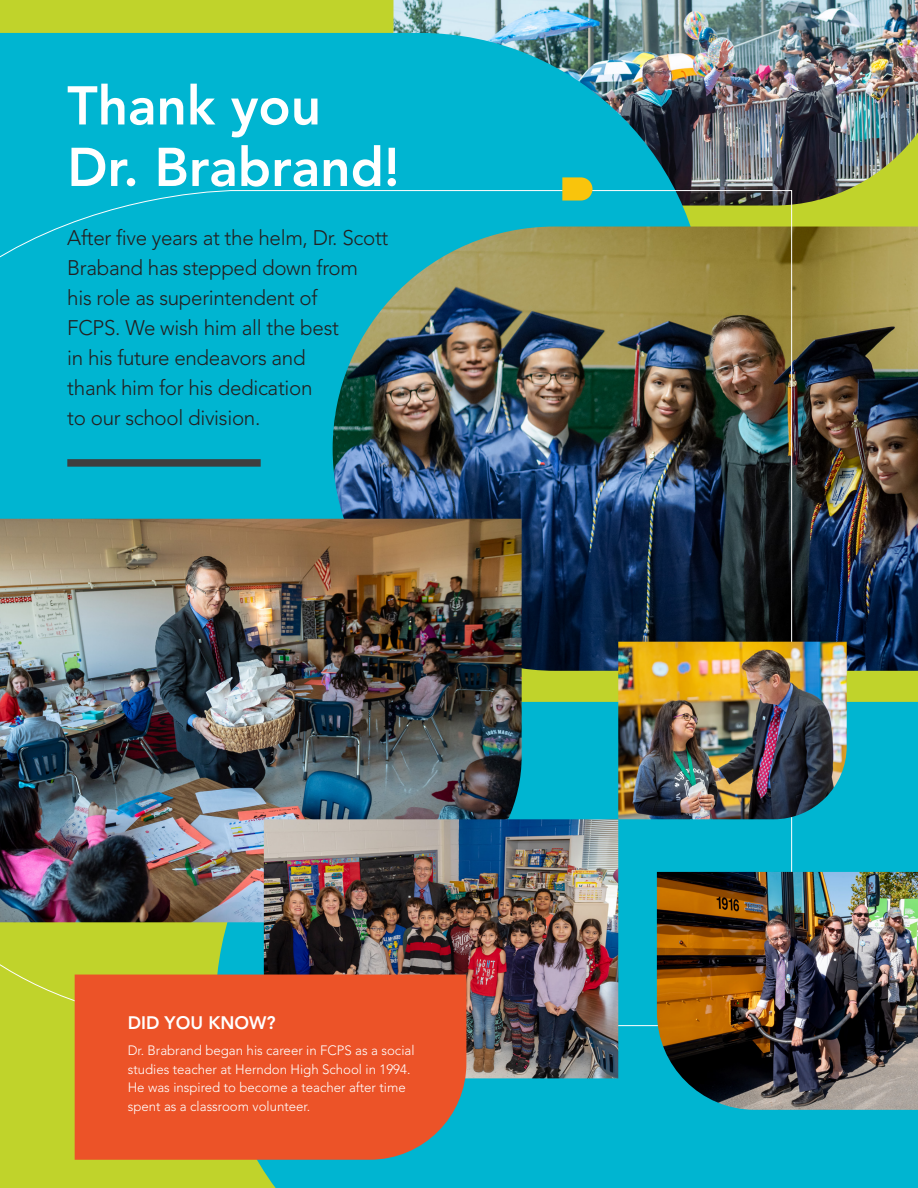
<style>
.page{position:relative;width:918px;height:1188px;background:#c0d32b}
.page>*{position:absolute;margin:0;border:0;box-sizing:border-box;transform-origin:0 0}
.t1{font:800 54px/61.5px "Avenir LT Pro";color:#fff}
.t2{font:300 21px/30px "Avenir LT Pro";letter-spacing:-.015em;color:#231f20}
.t3{font:800 18px "Avenir LT Pro";color:#fff}
.t4{font:300 13.5px/18.8px "Avenir LT Pro";color:#fff}
</style>
<div class="page">
<div style="left:257px;top:702px;width:661px;height:486px;background:#00b5d1"></div>
<img style="left:393px;top:0;width:525px;height:206px">
<svg style="left:0;top:33px;width:706px;height:157px;background:#0eaac3"></svg>
<img style="left:792px;top:227px;width:126px;height:444px">
<img style="left:0;top:190px;width:792px;height:836px">
<img style="left:618px;top:642px;width:229px;height:177px">
<img style="left:264px;top:819px;width:354px;height:259px">
<img style="left:657px;top:872px;width:261px;height:238px">
<div style="left:67px;top:459px;width:194px;height:8px;background:#3e3e3f"></div>
<svg style="left:562px;top:177px;width:30px;height:24px"></svg>
<div style="left:75px;top:975px;width:391px;height:185px;background:#ec5328"></div>
<p class="t1" style="left:67px;top:75px;width:334px">Thank you<br>Dr. Brabrand!</p>
<p class="t2" style="left:67px;top:223px;width:323px">After five years at the helm, Dr. Scott<br>Braband has stepped down from<br>his role as superintendent of<br>FCPS. We wish him all the best<br>in his future endeavors and<br>thank him for his dedication<br>to our school division.</p>
<p class="t3" style="left:128px;top:1012px;width:149px">DID YOU KNOW?</p>
<p class="t4" style="left:128px;top:1041px;width:288px">Dr. Brabrand began his career in FCPS as a social studies teacher at Herndon High School in 1994.<br>He was inspired to become a teacher after time spent as a classroom volunteer.</p>
</div>
